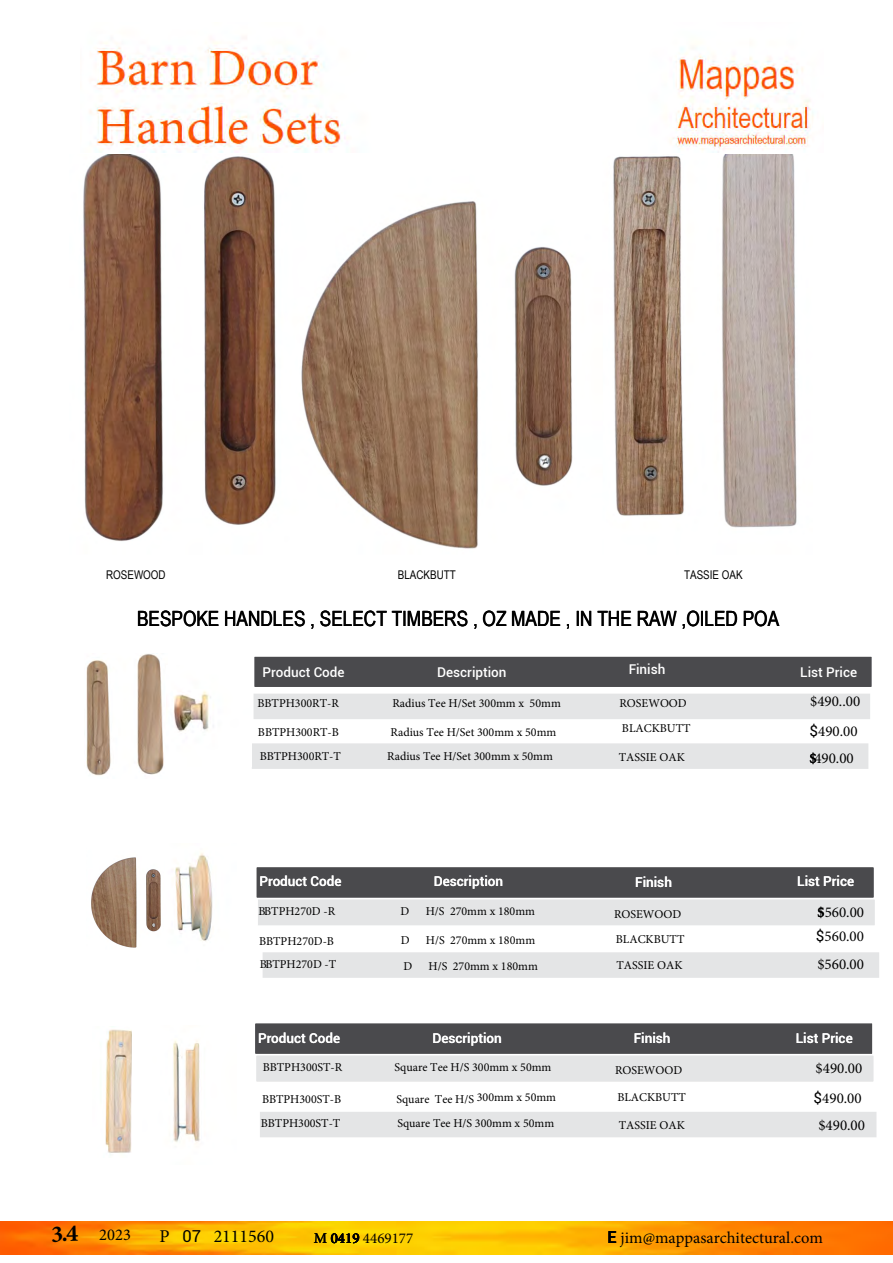
<style>
.page{position:relative;width:893px;height:1263px;background:#fff}
.page>*{position:absolute;margin:0;border:0;box-sizing:border-box;transform-origin:0 0}
.t1{font:21px "Arial Narrow";color:#000}
.t2{font:18px "Minion Pro";color:#000}
.t3{font:16.5px "Minion Pro";color:#000}
.t4{font:15px/26.7px "Minion Pro";color:#000}
.t5{font:500 13.5px "Roboto";color:#fff}
.t6{font:12px "Minion Pro";color:#000}
.t7{font:12px "Arial Narrow";color:#000}
.s1{font-family:"Roboto"}
.s2{font-family:"Roboto";font-size:16.5px}
.s3{font-family:"Roboto";font-weight:500}
</style>
<div class="page">
<div style="left:254px;top:694px;width:616px;height:25px;background:#e4e5e6"></div>
<div style="left:252px;top:743px;width:616px;height:26px;background:#e4e5e6"></div>
<div style="left:263px;top:952px;width:616px;height:26px;background:#e4e5e6"></div>
<img style="left:89px;top:41px;width:724px;height:112px">
<img style="left:83px;top:154px;width:714px;height:395px">
<img style="left:86px;top:654px;width:78px;height:122px">
<img style="left:105px;top:1029px;width:27px;height:124px">
<img style="left:173px;top:1040px;width:27px;height:103px">
<img style="left:175px;top:852px;width:38px;height:89px">
<img style="left:91px;top:857px;width:70px;height:91px">
<img style="left:0;top:1221px;width:893px;height:33px">
<img style="left:174px;top:691px;width:37px;height:41px">
<div style="left:255px;top:657px;width:616px;height:30px;background:#4a4a4d"></div>
<div style="left:260px;top:1112px;width:616px;height:25px;background:#e4e5e6"></div>
<svg style="left:257px;top:867px;width:617px;height:58px;background:#939496"></svg>
<svg style="left:255px;top:1024px;width:618px;height:57px;background:#949496"></svg>
<svg style="left:52px;top:1225px;width:26px;height:17px"></svg>
<p class="t7" style="left:106px;top:566px;width:61px">ROSEWOOD</p>
<p class="t7" style="left:398px;top:566px;width:59px">BLACKBUTT</p>
<p class="t7" style="left:684px;top:566px;width:60px">TASSIE OAK</p>
<h1 class="t1" style="left:137px;top:603px;width:644px">BESPOKE HANDLES , SELECT TIMBERS , OZ MADE , IN THE RAW ,OILED POA</h1>
<p class="t5" style="left:263px;top:662px;width:84px">Product Code</p>
<p class="t5" style="left:437px;top:662px;width:71px">Description</p>
<p class="t5" style="left:629px;top:660px;width:38px">Finish</p>
<p class="t5" style="left:800px;top:662px;width:58px">List Price</p>
<p class="t6" style="left:257px;top:696px;width:83px">BBTPH300RT-R</p>
<p class="t6" style="left:619px;top:696px;width:69px">ROSEWOOD</p>
<p class="t4" style="left:810px;top:687px;width:52px">$490..00</p>
<p class="t6" style="left:258px;top:725px;width:82px">BBTPH300RT-B</p>
<p class="t6" style="left:391px;top:725px;width:167px">Radius Tee H/Set 300mm x 50mm</p>
<p class="t6" style="left:392px;top:696px;width:170px">Radius Tee H/Set 300mm x 50mm</p>
<p class="t6" style="left:622px;top:721px;width:70px">BLACKBUTT</p>
<p class="t4" style="left:809px;top:718px;width:50px"><span class="s1">$</span>490.00 $</p>
<p class="t6" style="left:260px;top:749px;width:83px">BBTPH300RT-T</p>
<p class="t6" style="left:387px;top:749px;width:167px">Radius Tee H/Set 300mm x 50mm</p>
<p class="t6" style="left:619px;top:750px;width:68px">TASSIE OAK</p>
<p class="t4" style="left:814px;top:744px;width:41px">490.00</p>
<p class="t5" style="left:259px;top:872px;width:84px">Product Code</p>
<p class="t5" style="left:434px;top:872px;width:71px">Description</p>
<p class="t5" style="left:635px;top:872px;width:38px">Finish</p>
<p class="t5" style="left:797px;top:872px;width:58px">List Price</p>
<p class="t5" style="left:797px;top:872px;width:58px">List Price</p>
<p class="t5" style="left:797px;top:872px;width:58px">List Price</p>
<p class="t6" style="left:259px;top:904px;width:78px">BBTPH270D -R</p>
<p class="t6" style="left:401px;top:904px;width:10px">D</p>
<p class="t6" style="left:426px;top:904px;width:111px">H/S 270mm x 180mm</p>
<p class="t6" style="left:614px;top:906px;width:69px">ROSEWOOD</p>
<p class="t6" style="left:259px;top:933px;width:76px">BBTPH270D-B</p>
<p class="t6" style="left:401px;top:932px;width:10px">D</p>
<p class="t6" style="left:426px;top:932px;width:111px">H/S 270mm x 180mm</p>
<p class="t6" style="left:260px;top:957px;width:78px">BBTPH270D -T</p>
<p class="t6" style="left:403px;top:959px;width:10px">D</p>
<p class="t6" style="left:429px;top:959px;width:111px">H/S 270mm x 180mm</p>
<p class="t6" style="left:616px;top:932px;width:70px">BLACKBUTT</p>
<p class="t6" style="left:616px;top:957px;width:68px">TASSIE OAK</p>
<p class="t4" style="left:817px;top:899px;width:48px">$5560.00</p>
<p class="t4" style="left:816px;top:922px;width:50px"><span class="s1">$</span>560.00</p>
<p class="t4" style="left:817px;top:951px;width:48px">$560.00</p>
<p class="t5" style="left:258px;top:1028px;width:84px">Product Code</p>
<p class="t5" style="left:432px;top:1028px;width:71px">Description</p>
<p class="t5" style="left:634px;top:1029px;width:38px">Finish</p>
<p class="t5" style="left:796px;top:1028px;width:58px">List Price</p>
<p class="t5" style="left:796px;top:1028px;width:58px">List Price</p>
<p class="t5" style="left:796px;top:1028px;width:58px">List Price</p>
<p class="t6" style="left:263px;top:1060px;width:81px">BBTPH300ST-R</p>
<p class="t6" style="left:395px;top:1060px;width:158px">Square Tee H/S 300mm x 50mm</p>
<p class="t6" style="left:615px;top:1063px;width:69px">ROSEWOOD</p>
<p class="t4" style="left:816px;top:1055px;width:48px">$490.00</p>
<p class="t6" style="left:262px;top:1092px;width:81px">BBTPH300ST-B</p>
<p class="t6" style="left:617px;top:1090px;width:70px">BLACKBUTT</p>
<p class="t4" style="left:813px;top:1084px;width:50px"><span class="s1">$</span>490.00</p>
<p class="t6" style="left:261px;top:1116px;width:81px">BBTPH300ST-T</p>
<p class="t6" style="left:397px;top:1116px;width:158px">Square Tee H/S 300mm x 50mm</p>
<p class="t6" style="left:396px;top:1092px;width:161px">Square Tee H/S 300mm x 50mm</p>
<p class="t4" style="left:818px;top:1111px;width:48px">$490.00</p>
<p class="t6" style="left:619px;top:1118px;width:68px">TASSIE OAK</p>
<h3 class="t3" style="left:99px;top:1225px;width:33px">2023</h3>
<h2 class="t2" style="left:160px;top:1226px;width:116px">P <span class="s2">07</span> 2111560</h2>
<p class="t4" style="left:314px;top:1225px;width:101px">M 0419 4469177</p>
<h3 class="t3" style="left:608px;top:1228px;width:217px"><span class="s3">E</span> jim@mappasarchitectural.com</h3>
</div>
